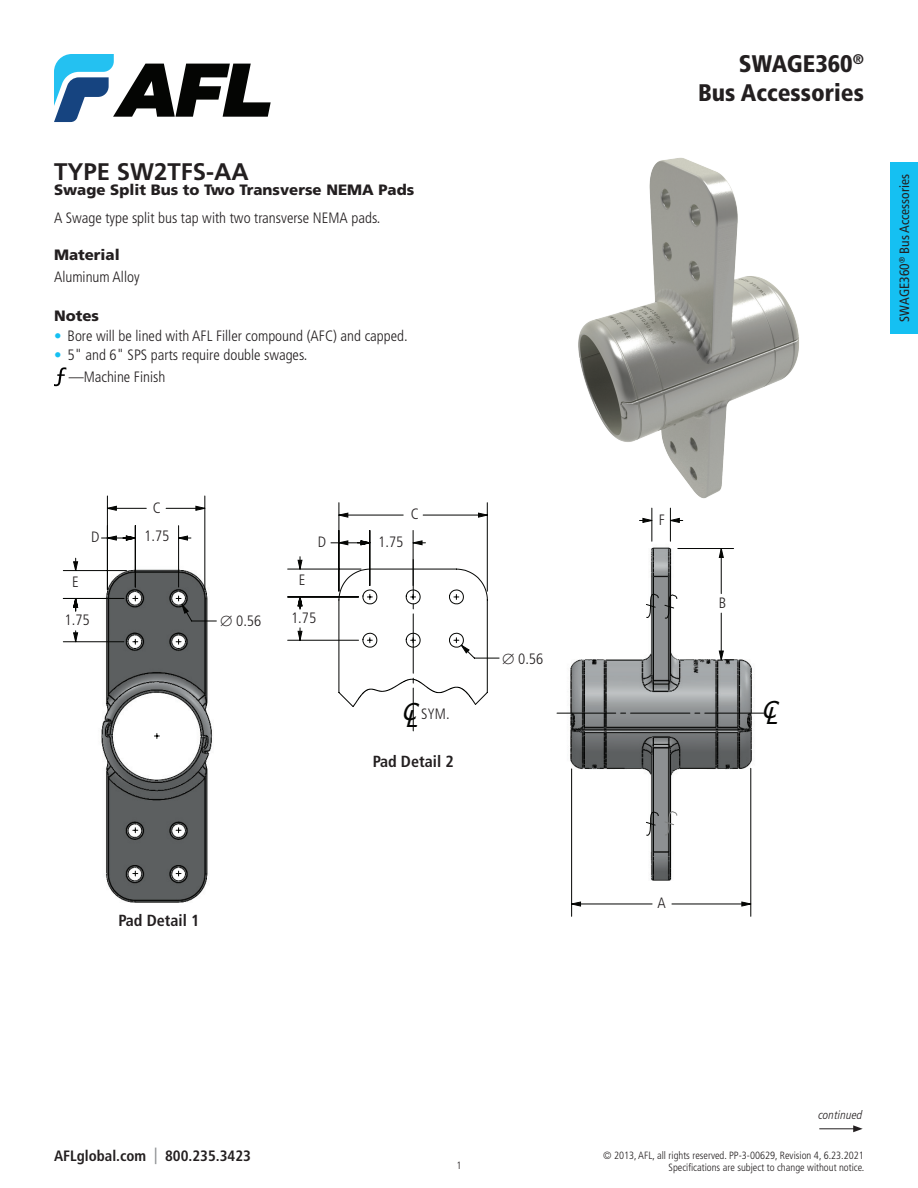
<style>
.page{position:relative;width:918px;height:1188px;background:#fff}
.page>*{position:absolute;margin:0;border:0;box-sizing:border-box;transform-origin:0 0}
.t1{font:900 condensed 24px/28.8px "Frutiger LT Std";color:#231f20;text-align:right}
.t2{font:700 24px "Frutiger LT Std";color:#231f20}
.t3{font:italic 23.25px "Tahoma";color:#040503}
.t4{font:700 condensed 16.05px "Frutiger LT Std";color:#231f20}
.t5{font:300 condensed 15px "Frutiger LT Std";color:#231f20}
.t6{font:900 15px "Frutiger LT Std";color:#231f20}
.t7{font:700 condensed 15px "Frutiger LT Std";color:#231f20}
.t8{font:condensed 13.5px "Frutiger LT Std";color:#231f20}
.FPP_Body_Text{font:italic 300 condensed 12px "Frutiger LT Pro";letter-spacing:.01em;color:#231f20}
.t9{font:300 condensed 10.5px/12px "Frutiger LT Std";color:#231f20;text-align:right}
.s1{color:#15c0f2}
.s2{font-size:16.5px;color:#939598}
</style>
<div class="page">
<div style="left:890px;top:162px;width:28px;height:172px;background:#15c0f2"></div>
<svg style="left:54px;top:54px;width:217px;height:68px"></svg>
<hr style="left:819px;top:1128px;width:37px;height:1px;background:#231f20">
<svg style="left:853px;top:1125px;width:10px;height:7px"></svg>
<img style="left:578px;top:157px;width:221px;height:361px">
<svg style="left:54px;top:367px;width:12px;height:19px"></svg>
<svg style="left:287px;top:502px;width:213px;height:229px"></svg>
<svg style="left:572px;top:518px;width:180px;height:389px"></svg>
<hr style="left:670px;top:508px;width:1px;height:33px;background:#040503">
<hr style="left:652px;top:508px;width:1px;height:33px;background:#040503">
<hr style="left:721px;top:549px;width:1px;height:45px;background:#040503">
<hr style="left:678px;top:548px;width:56px;height:1px;background:#040503">
<hr style="left:672px;top:904px;width:79px;height:1px;background:#040503">
<hr style="left:572px;top:904px;width:80px;height:1px;background:#040503">
<hr style="left:750px;top:768px;width:1px;height:148px;background:#040503">
<hr style="left:571px;top:769px;width:1px;height:147px;background:#040503">
<svg style="left:670px;top:518px;width:13px;height:4px"></svg>
<svg style="left:639px;top:518px;width:13px;height:4px"></svg>
<svg style="left:557px;top:593px;width:207px;height:243px"></svg>
<svg style="left:719px;top:549px;width:4px;height:8px"></svg>
<svg style="left:742px;top:902px;width:9px;height:4px"></svg>
<svg style="left:572px;top:902px;width:9px;height:4px"></svg>
<img style="left:106px;top:877px;width:101px;height:26px">
<svg style="left:63px;top:496px;width:154px;height:381px"></svg>
<svg style="left:73px;top:505px;width:133px;height:138px"></svg>
<svg style="left:658px;top:898px;width:8px;height:9px"></svg>
<p class="t2" style="left:54px;top:158px;width:196px">TYPE SW2TFS-AA</p>
<p class="t6" style="left:54px;top:181px;width:362px">Swage Split Bus to Two Transverse NEMA Pads</p>
<p class="t5" style="left:54px;top:209px;width:328px">A Swage type split bus tap with two transverse NEMA pads.</p>
<p class="t6" style="left:54px;top:246px;width:67px">Material</p>
<p class="t5" style="left:54px;top:268px;width:87px">Aluminum Alloy</p>
<p class="t6" style="left:54px;top:307px;width:47px">Notes</p>
<p class="t5" style="left:54px;top:327px;width:355px"><span class="s1">•</span> Bore will be lined with AFL Filler compound (AFC) and capped.</p>
<p class="t5" style="left:54px;top:346px;width:255px"><span class="s1">•</span> 5" and 6" SPS parts require double swages.</p>
<p class="t5" style="left:69px;top:368px;width:98px">—Machine Finish</p>
<h1 class="t1" style="left:698px;top:49px;width:167px">SWAGE360<sup>®<br></sup>Bus Accessories</h1>
<p class="t8" style="left:897px;top:322px;width:149px;rotate:-90deg">SWAGE360<sup>®</sup> Bus Accessories</p>
<p class="t5" style="left:153px;top:500px;width:10px">C</p>
<p class="t5" style="left:91px;top:529px;width:10px">D</p>
<p class="t5" style="left:144px;top:527px;width:27px">1.75</p>
<p class="t5" style="left:72px;top:573px;width:8px">E</p>
<p class="t5" style="left:65px;top:611px;width:27px">1.75</p>
<p class="t5" style="left:220px;top:612px;width:43px">∅ 0.56</p>
<p class="t5" style="left:318px;top:533px;width:10px">D</p>
<p class="t5" style="left:378px;top:533px;width:27px">1.75</p>
<p class="t5" style="left:411px;top:506px;width:10px">C</p>
<p class="t5" style="left:299px;top:572px;width:8px">E</p>
<p class="t5" style="left:291px;top:610px;width:27px">1.75</p>
<p class="t5" style="left:502px;top:650px;width:43px">∅ 0.56</p>
<p class="t5" style="left:659px;top:511px;width:8px">F</p>
<p class="t5" style="left:719px;top:594px;width:9px">B</p>
<p class="t3" style="left:402px;top:699px;width:25px">CL</p>
<p class="t3" style="left:762px;top:697px;width:25px">CL</p>
<p class="t4" style="left:373px;top:752px;width:83px">Pad Detail 2</p>
<p class="t5" style="left:421px;top:705px;width:30px">SYM.</p>
<p class="t4" style="left:118px;top:911px;width:83px">Pad Detail 1</p>
<p class="t7" style="left:54px;top:1147px;width:198px">AFLglobal.com <span class="s2">|</span> 800.235.3423</p>
<p class="t9" style="left:456px;top:1159px;width:7px">1</p>
<p class="FPP_Body_Text" style="left:818px;top:1108px;width:46px">continued</p>
<p class="t9" style="left:603px;top:1150px;width:263px">© 2013, AFL, all rights reserved. PP-3-00629, Revision 4, 6.23.2021<br>Specifications are subject to change without notice.</p>
</div>
